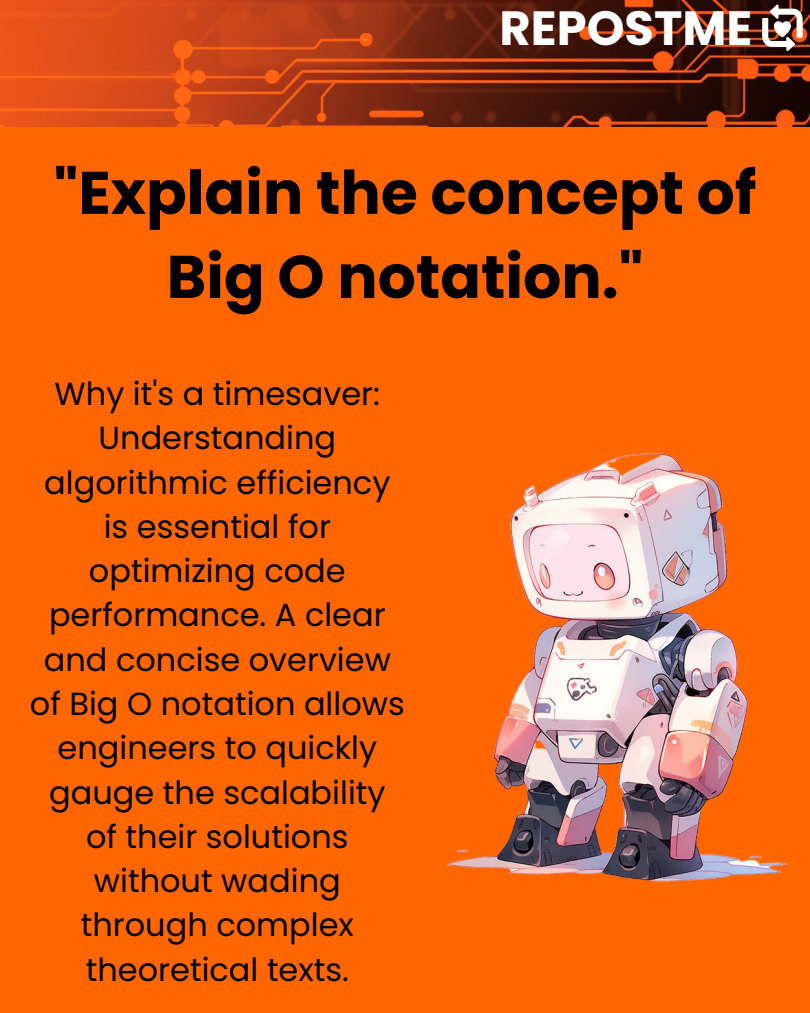
<style>
.page{position:relative;width:810px;height:1013px;background:#fff}
.page>*{position:absolute;margin:0;border:0;box-sizing:border-box;transform-origin:0 0}
.t1{font:700 60px/84px "Poppins";color:#000;text-align:center}
.t2{font:700 48px "Poppins";color:#fff}
.t3{font:32px/44.2px "Poppins";color:#000;text-align:center}
</style>
<div class="page">
<div style="left:0;top:0;width:810px;height:1012px;background:#f60"></div>
<img style="left:0;top:0;width:810px;height:126px">
<svg style="left:762px;top:5px;width:41px;height:46px"></svg>
<img style="left:446px;top:453px;width:341px;height:429px">
<p class="t2" style="left:500px;top:-6px;width:254px">REPOSTME</p>
<p class="t1" style="left:54px;top:151px;width:704px">"Explain the concept of<br>Big O notation."</p>
<p class="t3" style="left:30px;top:372px;width:376px">Why it's a timesaver:<br>Understanding algorithmic efficiency is essential for optimizing code performance. A clear and concise overview of Big O notation allows engineers to quickly gauge the scalability of their solutions without wading through complex theoretical texts.</p>
</div>
